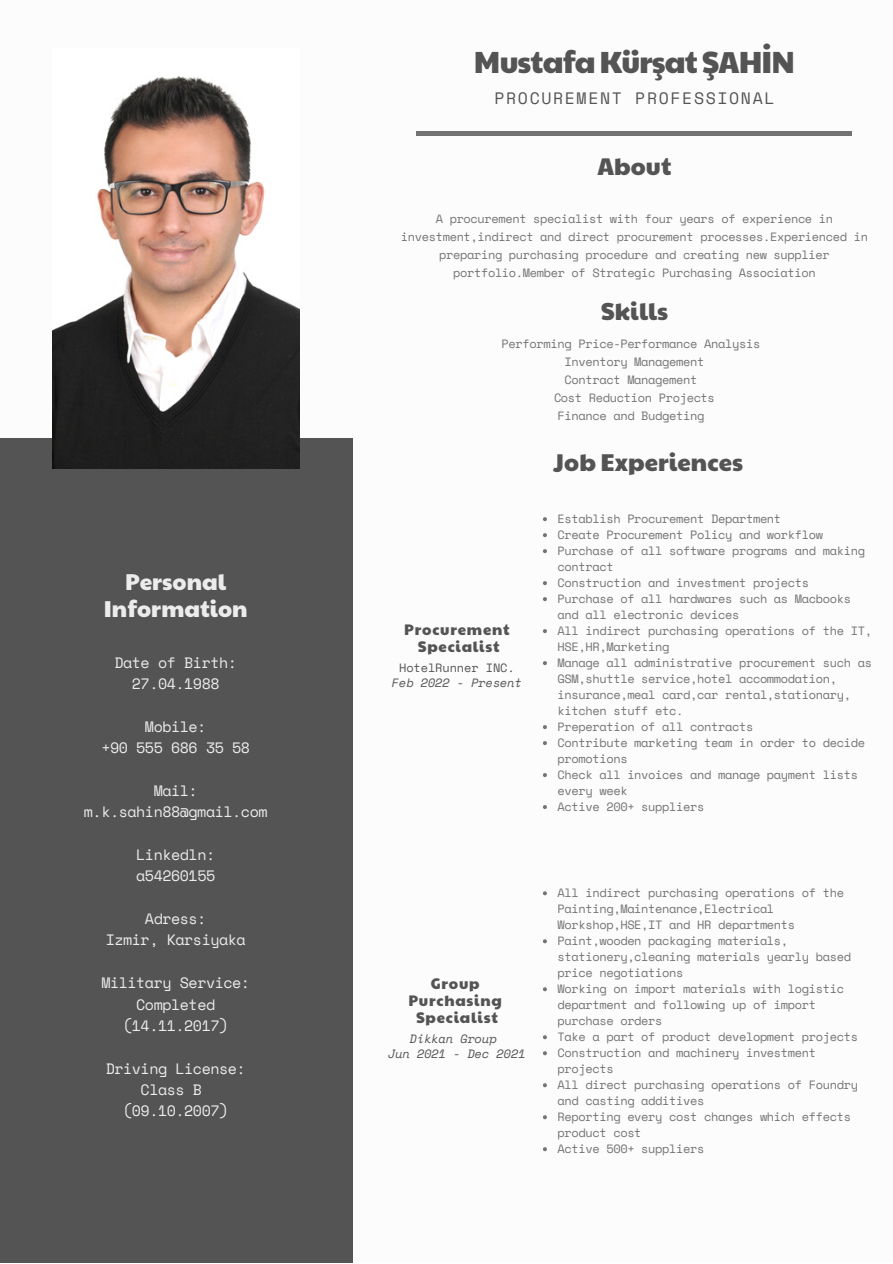
<style>
.page{position:relative;width:893px;height:1264px;background:#fff}
.page>*{position:absolute;margin:0;border:0;box-sizing:border-box;transform-origin:0 0}
.t1{font:30px "Paytone One";letter-spacing:-.03em;color:#545454}
.t2{font:24px "Paytone One";color:#545454}
.t3{font:23.85px "Paytone One";color:#545454}
.t4{font:22.5px/27px "Paytone One";color:#ececec;text-align:center}
.t5{font:16.5px "Space Mono";letter-spacing:.1em;color:#545454}
.t6{font:15px/21.3px "Space Mono";letter-spacing:-.03em;color:#ececec;text-align:center}
.t7{font:15px/16.8px "Paytone One";letter-spacing:.05em;color:#545454;text-align:center}
.t8{font:12px/16px "Space Mono";letter-spacing:-.03em;color:#737373;text-align:center}
.t9{font:italic 12px/15px "Space Mono";letter-spacing:-.01em;color:#545454}
.t10{font:12px "Space Mono";letter-spacing:-.01em;color:#545454}
</style>
<div class="page">
<div style="left:0;top:438px;width:352px;height:824px;background:#545454"></div>
<img style="left:53px;top:76px;width:246px;height:392px">
<svg style="left:543px;top:891px;width:4px;height:4px"></svg>
<svg style="left:543px;top:939px;width:4px;height:4px"></svg>
<svg style="left:543px;top:987px;width:4px;height:4px"></svg>
<svg style="left:543px;top:1035px;width:4px;height:4px"></svg>
<svg style="left:543px;top:1051px;width:4px;height:4px"></svg>
<svg style="left:543px;top:1083px;width:4px;height:4px"></svg>
<svg style="left:543px;top:1115px;width:4px;height:4px"></svg>
<svg style="left:543px;top:1147px;width:4px;height:4px"></svg>
<hr style="left:416px;top:131px;width:435px;height:4px;background:#737373">
<svg style="left:543px;top:517px;width:4px;height:4px"></svg>
<svg style="left:543px;top:533px;width:4px;height:4px"></svg>
<svg style="left:543px;top:549px;width:4px;height:4px"></svg>
<svg style="left:543px;top:581px;width:4px;height:4px"></svg>
<svg style="left:543px;top:597px;width:4px;height:4px"></svg>
<svg style="left:543px;top:629px;width:4px;height:4px"></svg>
<svg style="left:543px;top:661px;width:4px;height:4px"></svg>
<svg style="left:543px;top:725px;width:4px;height:4px"></svg>
<svg style="left:543px;top:741px;width:4px;height:4px"></svg>
<svg style="left:543px;top:773px;width:4px;height:4px"></svg>
<svg style="left:543px;top:805px;width:4px;height:4px"></svg>
<h3 class="t4" style="left:104px;top:567px;width:145px">Personal<br>Information</h3>
<p class="t6" style="left:114px;top:651px;width:124px">Date of Birth:<br>27.04.1988</p>
<p class="t6" style="left:101px;top:715px;width:150px">Mobile:<br>+90 555 686 35 58</p>
<p class="t6" style="left:84px;top:779px;width:185px">Mail: m.k.sahin88@gmail.com</p>
<p class="t6" style="left:136px;top:843px;width:80px;text-align:left">Linkedln: a54260155</p>
<p class="t6" style="left:106px;top:907px;width:141px">Adress:<br>Izmir, Karsiyaka</p>
<p class="t6" style="left:101px;top:971px;width:150px">Military Service:<br>Completed (14.11.2017)</p>
<p class="t6" style="left:106px;top:1057px;width:141px">Driving License:<br>Class B (09.10.2007)</p>
<h1 class="t1" style="left:474px;top:40px;width:322px">Mustafa Kürşat ŞAHİN</h1>
<h3 class="t5" style="left:494px;top:85px;width:281px">PROCUREMENT PROFESSIONAL</h3>
<h3 class="t3" style="left:597px;top:148px;width:75px">About</h3>
<p class="t8" style="left:401px;top:210px;width:468px;line-height:18px">A procurement specialist with four years of experience in investment,indirect and direct procurement processes.Experienced in preparing purchasing procedure and creating new supplier portfolio.Member of Strategic Purchasing Association</p>
<h2 class="t2" style="left:600px;top:293px;width:69px">Skills</h2>
<p class="t8" style="left:501px;top:335px;width:260px;line-height:18px">Performing Price-Performance Analysis<br>Inventory Management<br>Contract Management<br>Cost Reduction Projects<br>Finance and Budgeting</p>
<p class="t7" style="left:404px;top:620px;width:107px">Procurement<br>Specialist</p>
<p class="t10" style="left:399px;top:658px;width:117px">HotelRunner INC.</p>
<p class="t9" style="left:392px;top:674px;width:132px">Feb 2022 - Present</p>
<h2 class="t2" style="left:553px;top:444px;width:191px">Job Experiences</h2>
<p class="t8" style="left:557px;top:510px;width:316px;text-align:left">Establish Procurement Department<br>Create Procurement Policy and workflow<br>Purchase of all software programs and making contract<br>Construction and investment projects<br>Purchase of all hardwares such as Macbooks and all electronic devices<br>All indirect purchasing operations of the IT,<br>HSE,HR,Marketing<br>Manage all administrative procurement such as<br>GSM,shuttle service,hotel accommodation, insurance,meal card,car rental,stationary, kitchen stuff etc.<br>Preperation of all contracts<br>Contribute marketing team in order to decide promotions<br>Check all invoices and manage payment lists every week<br>Active 200+ suppliers</p>
<p class="t7" style="left:408px;top:974px;width:95px">Group<br>Purchasing<br>Specialist</p>
<p class="t9" style="left:388px;top:1030px;width:139px;text-indent:22px">Dikkan Group<br>Jun 2021 - Dec 2021</p>
<p class="t8" style="left:557px;top:884px;width:302px;text-align:left">All indirect purchasing operations of the<br>Painting,Maintenance,Electrical<br>Workshop,HSE,IT and HR departments<br>Paint,wooden packaging materials, stationery,cleaning materials yearly based price negotiations<br>Working on import materials with logistic department and following up of import purchase orders<br>Take a part of product development projects<br>Construction and machinery investment projects<br>All direct purchasing operations of Foundry and casting additives<br>Reporting every cost changes which effects product cost<br>Active 500+ suppliers</p>
</div>
